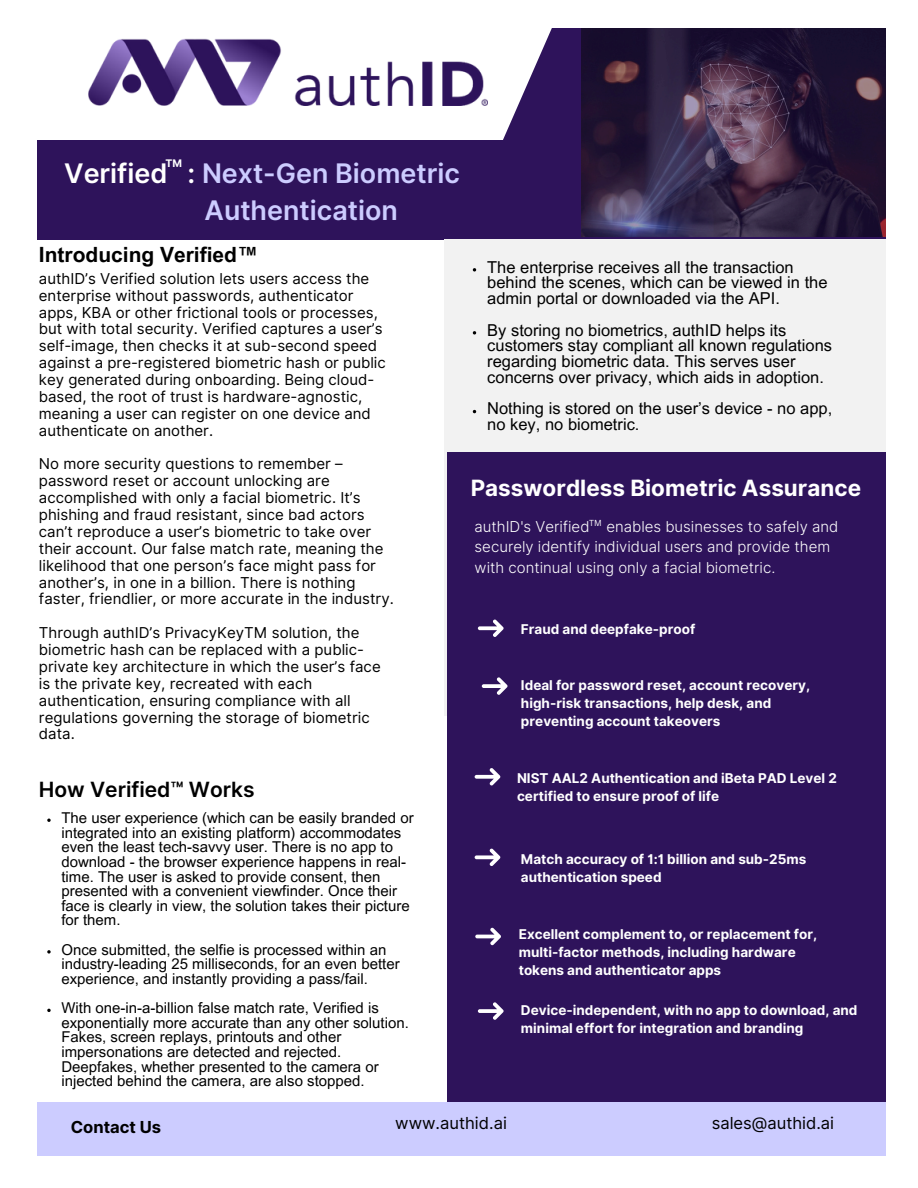
<style>
.page{position:relative;width:918px;height:1188px;background:#fff}
.page>*{position:absolute;margin:0;border:0;box-sizing:border-box;transform-origin:0 0}
.t1{font:600 30px "Inter";color:#fff}
.t2{font:600 27px/37.2px "Inter";color:#ccf}
.t3{font:700 22.5px "Inter";color:#fff}
.t4{font:700 21px "Arial MT Pro";color:#000}
.t5{font:600 21px "Inter";color:#000}
.t6{font:16.5px/15.8px "Arial MT Pro";color:#000}
.t7{font:16.5px "Inter";color:#000}
.t8{font:700 16.5px "Inter";color:#000}
.t9{font:15px/16.8px "Inter";color:#000}
.t10{font:15px/14.7px "Arial MT Pro";color:#000}
.t11{font:300 15px/20.2px "Inter";color:#fff}
.t12{font:700 13.5px/18px "Inter";color:#fff}
.t13{font:700 10.5px "Inter";color:#fff}
.t14{font:8.4px "Canva Sans";color:#fff}
.s1{color:#fff}
</style>
<div class="page">
<div style="left:38px;top:29px;width:848px;height:211px;background:#2e135b"></div>
<div style="left:444px;top:240px;width:442px;height:476px;background:#f2f2f2"></div>
<div style="left:38px;top:1102px;width:848px;height:53px;background:#ccf"></div>
<div style="left:447px;top:452px;width:439px;height:649px;background:#2e135b"></div>
<svg style="left:38px;top:28px;width:524px;height:112px;background:#e5e2ea"></svg>
<img style="left:89px;top:38px;width:398px;height:68px">
<img style="left:581px;top:29px;width:305px;height:208px">
<svg style="left:477px;top:1002px;width:27px;height:18px"></svg>
<svg style="left:47px;top:819px;width:4px;height:3px"></svg>
<svg style="left:47px;top:950px;width:4px;height:4px"></svg>
<svg style="left:47px;top:1009px;width:4px;height:3px"></svg>
<svg style="left:473px;top:268px;width:3px;height:4px"></svg>
<svg style="left:473px;top:331px;width:3px;height:4px"></svg>
<svg style="left:475px;top:928px;width:26px;height:17px"></svg>
<svg style="left:475px;top:849px;width:25px;height:17px"></svg>
<svg style="left:474px;top:768px;width:26px;height:18px"></svg>
<svg style="left:481px;top:677px;width:26px;height:18px"></svg>
<svg style="left:478px;top:620px;width:26px;height:17px"></svg>
<p class="t13" style="left:166px;top:157px;width:18px">TM</p>
<p class="t2" style="left:205px;top:155px;width:257px;text-indent:-140px"><span class="s1">Verified :</span> Next-Gen Biometric<br>Authentication</p>
<p class="t4" style="left:39px;top:247px;width:221px">Introducing Verified™</p>
<p class="t9" style="left:39px;top:270px;width:348px">authID’s Verified solution lets users access the enterprise without passwords, authenticator apps, KBA or other frictional tools or processes, but with total security. Verified captures a user’s self-image, then checks it at sub-second speed against a pre-registered biometric hash or public key generated during onboarding. Being cloud&shy;based, the root of trust is hardware-agnostic, meaning a user can register on one device and authenticate on another.</p>
<p class="t9" style="left:39px;top:456px;width:356px">No more security questions to remember – password reset or account unlocking are accomplished with only a facial biometric. It’s phishing and fraud resistant, since bad actors can’t reproduce a user’s biometric to take over their account. Our false match rate, meaning the likelihood that one person’s face might pass for another’s, in one in a billion. There is nothing faster, friendlier, or more accurate in the industry.</p>
<h1 class="t9" style="left:39px;top:624px;width:343px">Through authID’s PrivacyKeyTM solution, the biometric hash can be replaced with a public&shy;private key architecture in which the user’s face is the private key, recreated with each authentication, ensuring compliance with all regulations governing the storage of biometric data.</h1>
<p class="t6" style="left:487px;top:261px;width:342px">The enterprise receives all the transaction behind the scenes, which can be viewed in the admin portal or downloaded via the API.</p>
<h6 class="t6" style="left:487px;top:324px;width:346px">By storing no biometrics, authID helps its customers stay compliant all known regulations regarding biometric data. This serves user concerns over privacy, which aids in adoption.</h6>
<p class="t6" style="left:487px;top:403px;width:347px">Nothing is stored on the user’s device - no app, no key, no biometric.</p>
<h5 class="t3" style="left:471px;top:474px;width:392px">Passwordless Biometric Assurance</h5>
<p class="t14" style="left:589px;top:518px;width:14px">TM</p>
<h5 class="t11" style="left:475px;top:517px;width:365px">authID's Verified enables businesses to safely and securely identify individual users and provide them with continual using only a facial biometric.</h5>
<p class="t1" style="left:589px;top:609px;width:130px">Features</p>
<h5 class="t12" style="left:521px;top:620px;width:176px">Fraud and deepfake-proof</h5>
<p class="t12" style="left:521px;top:676px;width:291px">Ideal for password reset, account recovery, high-risk transactions, help desk, and preventing account takeovers</p>
<h5 class="t5" style="left:39px;top:776px;width:217px">How Verified™ Works</h5>
<p class="t10" style="left:61px;top:812px;width:354px">The user experience (which can be easily branded or integrated into an existing platform) accommodates even the least tech-savvy user. There is no app to download - the browser experience happens in real&shy;time. The user is asked to provide consent, then presented with a convenient viewfinder. Once their face is clearly in view, the solution takes their picture for them.</p>
<p class="t10" style="left:61px;top:944px;width:340px">Once submitted, the selfie is processed within an industry-leading 25 milliseconds, for an even better experience, and instantly providing a pass/fail.</p>
<p class="t10" style="left:61px;top:1002px;width:349px">With one-in-a-billion false match rate, Verified is exponentially more accurate than any other solution.<br>Fakes, screen replays, printouts and other impersonations are detected and rejected.<br>Deepfakes, whether presented to the camera or injected behind the camera, are also stopped.</p>
<p class="t12" style="left:517px;top:770px;width:321px">NIST AAL2 Authentication and iBeta PAD Level 2 certified to ensure proof of life</p>
<h6 class="t12" style="left:521px;top:850px;width:287px">Match accuracy of 1:1 billion and sub-25ms authentication speed</h6>
<p class="t12" style="left:519px;top:925px;width:300px">Excellent complement to, or replacement for, multi-factor methods, including hardware tokens and authenticator apps</p>
<p class="t12" style="left:521px;top:1001px;width:338px">Device-independent, with no app to download, and minimal effort for integration and branding</p>
<p class="t8" style="left:49px;top:1113px;width:92px">Contact Us</p>
<p class="t7" style="left:395px;top:1113px;width:113px">www.authid.ai</p>
<p class="t7" style="left:712px;top:1113px;width:124px">sales@authid.ai</p>
<h3 class="t8" style="left:71px;top:1117px;width:92px">Contact Us</h3>
</div>
